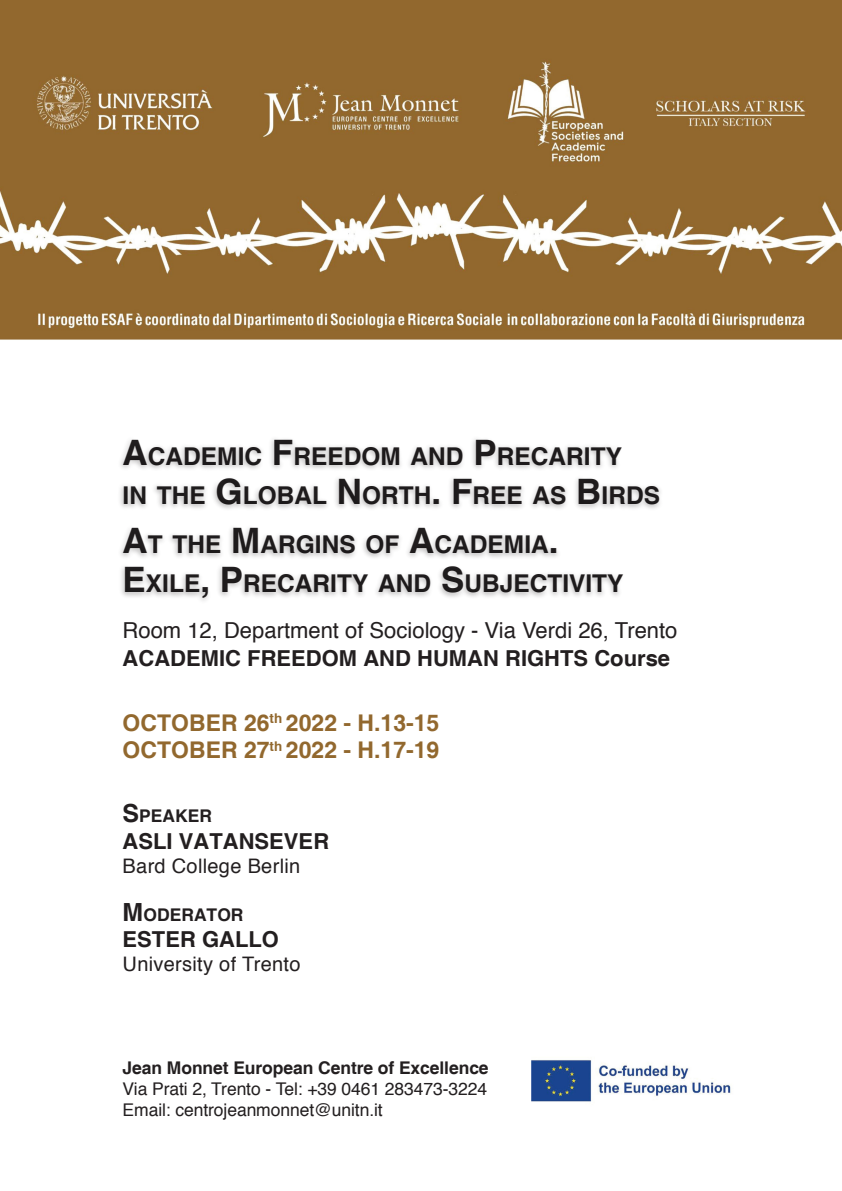
<style>
.page{position:relative;width:842px;height:1191px;background:#fff}
.page>*{position:absolute;margin:0;border:0;box-sizing:border-box;transform-origin:0 0}
.t1{font:700 24.5px/39px "Helvetica";color:#231f20}
.t2{font:700 23px "Helvetica";color:#92682e}
.t3{font:700 22px "Helvetica";color:#231f20}
.t4{font:22px "Helvetica";color:#231f20}
.t5{font:20px "Helvetica";letter-spacing:.015em;color:#231f20}
.t6{font:17.5px "Helvetica";letter-spacing:-.005em;color:#231f20}
.t7{font:700 17.5px "Helvetica";letter-spacing:-.005em;color:#231f20}
.t8{font:700 17.5px "Helvetica";color:#231f20}
.s1{font-size:35px}
.s2{font-size:25px}
</style>
<div class="page">
<img style="left:0;top:0;width:842px;height:340px">
<img style="left:531px;top:1060px;width:200px;height:42px">
<div style="left:117px;top:435px;width:547px;height:169px;background:#231f20;opacity:.7"></div>
<p class="t1" style="left:123px;top:438px;width:539px"><span class="s1">A</span>CADEMIC <span class="s1">F</span>REEDOM AND <span class="s1">P</span>RECARITY<br>IN THE <span class="s1">G</span>LOBAL <span class="s1">N</span>ORTH<span class="s1">. F</span>REE AS <span class="s1">B</span>IRDS</p>
<p class="t1" style="left:123px;top:526px;width:502px"><span class="s1">A</span>T THE <span class="s1">M</span>ARGINS OF <span class="s1">A</span>CADEMIA<span class="s1">.<br>E</span>XILE<span class="s1">, P</span>RECARITY AND <span class="s1">S</span>UBJECTIVITY</p>
<p class="t4" style="left:123px;top:613px;width:556px">Room 12, Department of Sociology - Via Verdi 26, Trento</p>
<p class="t3" style="left:123px;top:645px;width:549px">ACADEMIC FREEDOM AND HUMAN RIGHTS Course</p>
<p class="t2" style="left:123px;top:708px;width:318px">OCTOBER 26<sup>th</sup> 2022 - H.13-15</p>
<p class="t2" style="left:123px;top:736px;width:318px">OCTOBER 27<sup>th</sup> 2022 - H.17-19</p>
<p class="t8" style="left:123px;top:805px;width:91px"><span class="s2">S</span>PEAKER</p>
<p class="t3" style="left:123px;top:827px;width:208px">ASLI VATANSEVER</p>
<p class="t5" style="left:123px;top:850px;width:179px">Bard College Berlin</p>
<p class="t8" style="left:123px;top:903px;width:122px"><span class="s2">M</span>ODERATOR</p>
<p class="t3" style="left:123px;top:925px;width:158px">ESTER GALLO</p>
<p class="t5" style="left:123px;top:948px;width:179px">University of Trento</p>
<p class="t7" style="left:123px;top:1056px;width:368px">Jean Monnet European Centre of Excellence</p>
<p class="t6" style="left:123px;top:1075px;width:366px">Via Prati 2, Trento - Tel: +39 0461 283473-3224</p>
<p class="t6" style="left:123px;top:1096px;width:262px">Email: centrojeanmonnet@unitn.it</p>
</div>
